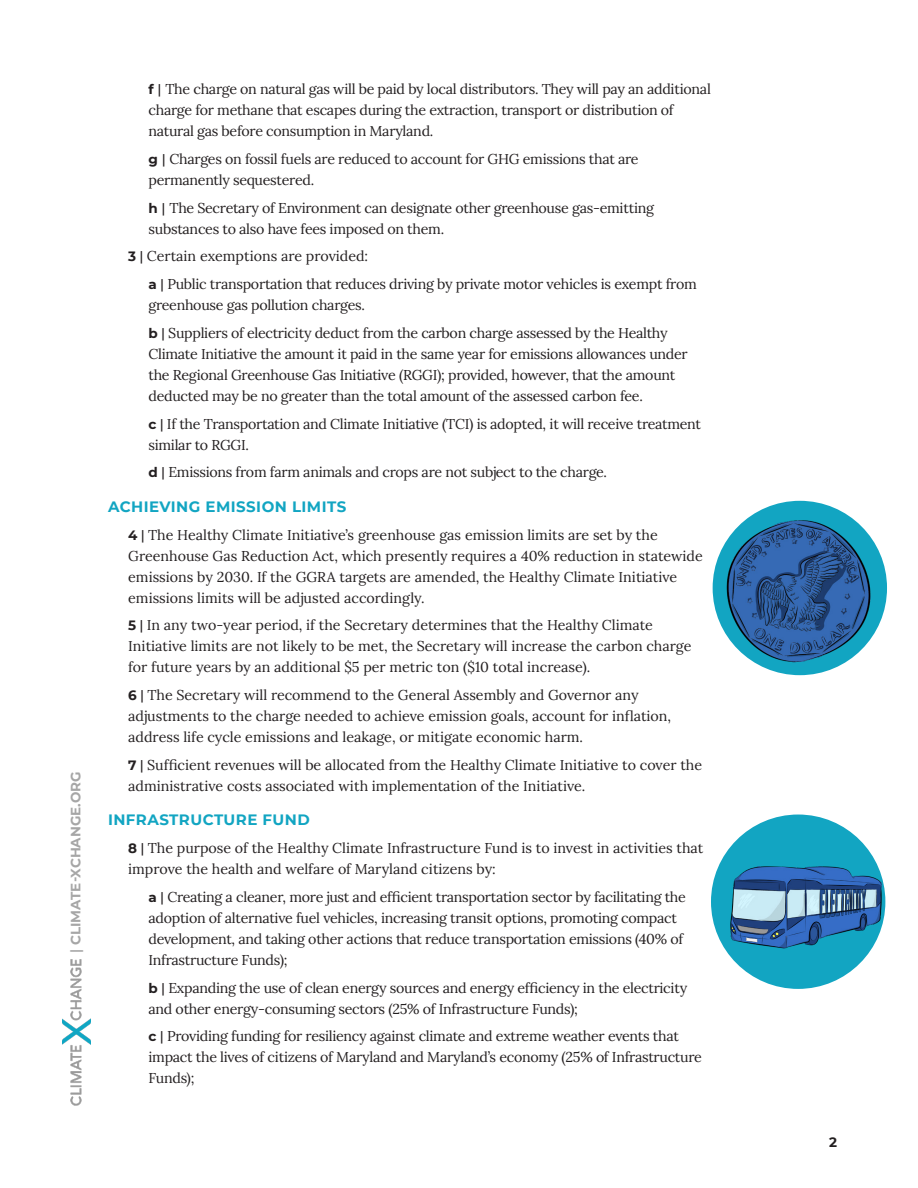
<style>
.page{position:relative;width:918px;height:1188px;background:#fff}
.page>*{position:absolute;margin:0;border:0;box-sizing:border-box;transform-origin:0 0}
.Header_2{font:700 15px "Montserrat";letter-spacing:.03em;color:#12a5c2}
.Bullet_Point_2{font:14.25px/21px "Lora";letter-spacing:-.02em;color:#231f20}
.Bullet_Point{font:14.25px/21px "Lora";color:#231f20}
.t1{font:700 13.5px "Montserrat";color:#a6a6a6}
.t2{font:700 13.5px "Montserrat";color:#231f20}
.s1{font-weight:600}
.s2{font-family:"Montserrat";font-weight:700;font-size:13.5px}
.s3{font-family:"Montserrat";font-weight:500;font-size:13.5px}
</style>
<div class="page">
<div style="left:711px;top:815px;width:174px;height:174px;background:#12a5c2;border-radius:50%"></div>
<img style="left:62px;top:959px;width:29px;height:147px">
<img style="left:711px;top:845px;width:175px;height:114px">
<img style="left:717px;top:508px;width:167px;height:167px">
<p class="t1" style="left:66px;top:953px;width:183px;rotate:-90deg"><span class="s1">|</span> CLIMATE-XCHANGE.ORG</p>
<p class="Bullet_Point_2" style="left:148px;top:78px;width:564px"><span class="s2">f</span> <span class="s3">|</span> The charge on natural gas will be paid by local distributors. They will pay an additional charge for methane that escapes during the extraction, transport or distribution of natural gas before consumption in Maryland.</p>
<p class="Bullet_Point_2" style="left:148px;top:147px;width:492px"><span class="s2">g</span> <span class="s3">|</span> Charges on fossil fuels are reduced to account for GHG emissions that are permanently sequestered.</p>
<p class="Bullet_Point_2" style="left:148px;top:196px;width:507px"><span class="s2">h</span> <span class="s3">|</span> The Secretary of Environment can designate other greenhouse gas-emitting substances to also have fees imposed on them.</p>
<p class="Bullet_Point" style="left:128px;top:245px;width:241px"><span class="s2">3</span> <span class="s3">|</span> Certain exemptions are provided:</p>
<p class="Bullet_Point_2" style="left:148px;top:273px;width:550px"><span class="s2">a</span> <span class="s3">|</span> Public transportation that reduces driving by private motor vehicles is exempt from greenhouse gas pollution charges.</p>
<p class="Bullet_Point_2" style="left:148px;top:321px;width:541px"><span class="s2">b</span> <span class="s3">|</span> Suppliers of electricity deduct from the carbon charge assessed by the Healthy Climate Initiative the amount it paid in the same year for emissions allowances under the Regional Greenhouse Gas Initiative (RGGI); provided, however, that the amount deducted may be no greater than the total amount of the assessed carbon fee.</p>
<p class="Bullet_Point_2" style="left:148px;top:412px;width:554px"><span class="s2">c</span> <span class="s3">|</span> If the Transportation and Climate Initiative (TCI) is adopted, it will receive treatment similar to RGGI.</p>
<p class="Bullet_Point_2" style="left:148px;top:461px;width:460px"><span class="s2">d</span> <span class="s3">|</span> Emissions from farm animals and crops are not subject to the charge.</p>
<p class="Header_2" style="left:108px;top:496px;width:240px">ACHIEVING EMISSION LIMITS</p>
<p class="Bullet_Point" style="left:128px;top:523px;width:576px"><span class="s2">4</span> <span class="s3">|</span> The Healthy Climate Initiative’s greenhouse gas emission limits are set by the Greenhouse Gas Reduction Act, which presently requires a 40% reduction in statewide emissions by 2030. If the GGRA targets are amended, the Healthy Climate Initiative emissions limits will be adjusted accordingly.</p>
<p class="Bullet_Point" style="left:128px;top:614px;width:565px"><span class="s2">5</span> <span class="s3">|</span> In any two-year period, if the Secretary determines that the Healthy Climate<br>Initiative limits are not likely to be met, the Secretary will increase the carbon charge for future years by an additional $5 per metric ton ($10 total increase).</p>
<p class="Bullet_Point" style="left:128px;top:684px;width:544px"><span class="s2">6</span> <span class="s3">|</span> The Secretary will recommend to the General Assembly and Governor any adjustments to the charge needed to achieve emission goals, account for inflation, address life cycle emissions and leakage, or mitigate economic harm.</p>
<p class="Bullet_Point" style="left:128px;top:753px;width:575px"><span class="s2">7</span> <span class="s3">|</span> Sufficient revenues will be allocated from the Healthy Climate Initiative to cover the administrative costs associated with implementation of the Initiative.</p>
<p class="Header_2" style="left:108px;top:809px;width:203px">INFRASTRUCTURE FUND</p>
<p class="Bullet_Point" style="left:128px;top:837px;width:577px"><span class="s2">8</span> <span class="s3">|</span> The purpose of the Healthy Climate Infrastructure Fund is to invest in activities that improve the health and welfare of Maryland citizens by:</p>
<p class="Bullet_Point_2" style="left:148px;top:885px;width:539px"><span class="s2">a</span> <span class="s3">|</span> Creating a cleaner, more just and efficient transportation sector by facilitating the adoption of alternative fuel vehicles, increasing transit options, promoting compact development, and taking other actions that reduce transportation emissions (40% of Infrastructure Funds);</p>
<p class="Bullet_Point_2" style="left:148px;top:976px;width:540px"><span class="s2">b</span> <span class="s3">|</span> Expanding the use of clean energy sources and energy efficiency in the electricity and other energy-consuming sectors (25% of Infrastructure Funds);</p>
<p class="Bullet_Point_2" style="left:148px;top:1025px;width:555px"><span class="s2">c</span> <span class="s3">|</span> Providing funding for resiliency against climate and extreme weather events that impact the lives of citizens of Maryland and Maryland’s economy (25% of Infrastructure<br>Funds);</p>
<p class="t2" style="left:829px;top:1133px;width:9px">2</p>
</div>
